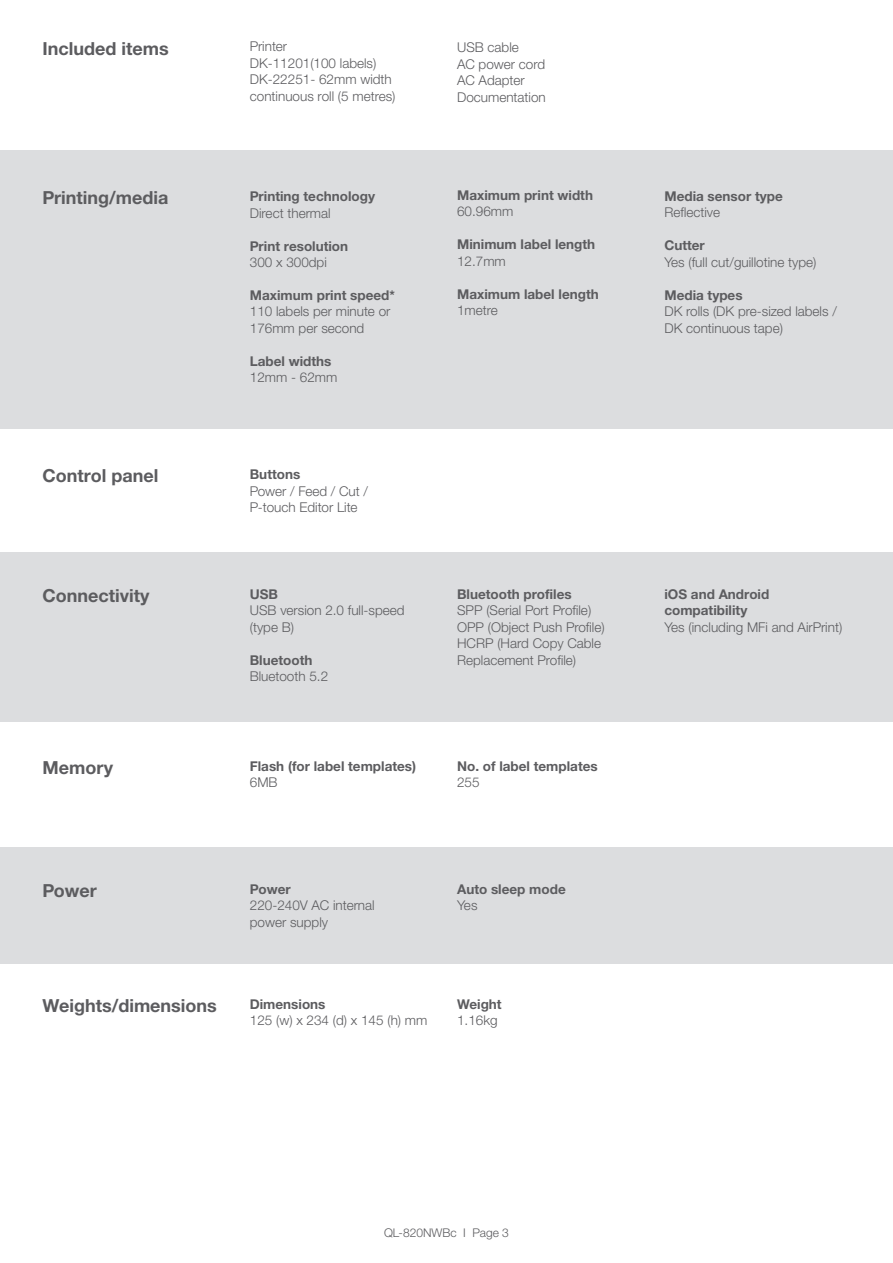
<style>
.page{position:relative;width:893px;height:1263px;background:#fff}
.page>*{position:absolute;margin:0;border:0;box-sizing:border-box;transform-origin:0 0}
.t1{font:700 18px "Helvetica Neue LTW1 G";color:#5c5c5f}
.t2{font:300 13.5px/16.5px "Helvetica Neue LTW1 G";color:#5c5c5f}
.t3{font:700 13.5px/16.5px "Helvetica Neue LTW1 G";color:#5c5c5f}
.t4{font:300 12px "Helvetica Neue LTW1 G";color:#5c5c5f}
</style>
<div class="page">
<div style="left:0;top:150px;width:893px;height:278px;background:#dcdddf"></div>
<div style="left:0;top:553px;width:893px;height:169px;background:#dcdddf"></div>
<div style="left:0;top:847px;width:893px;height:117px;background:#dcdddf"></div>
<h1 class="t1" style="left:43px;top:38px;width:128px">Included items</h1>
<p class="t2" style="left:250px;top:38px;width:147px">Printer<br>DK-11201(100 labels)<br>DK-22251- 62mm width continuous roll (5 metres)</p>
<p class="t2" style="left:457px;top:39px;width:90px">USB cable<br>AC power cord<br>AC Adapter<br>Documentation</p>
<h1 class="t1" style="left:43px;top:187px;width:127px">Printing/media</h1>
<p class="t3" style="left:250px;top:188px;width:127px">Printing technology</p>
<p class="t2" style="left:250px;top:204px;width:82px">Direct thermal</p>
<p class="t3" style="left:250px;top:237px;width:100px">Print resolution</p>
<p class="t2" style="left:250px;top:254px;width:79px">300 x 300dpi</p>
<p class="t3" style="left:250px;top:287px;width:147px">Maximum print speed*</p>
<p class="t2" style="left:250px;top:303px;width:142px">110 labels per minute or<br>176mm per second</p>
<p class="t3" style="left:250px;top:353px;width:83px">Label widths</p>
<p class="t2" style="left:250px;top:369px;width:89px">12mm - 62mm</p>
<h1 class="t1" style="left:43px;top:465px;width:117px">Control panel</h1>
<p class="t3" style="left:250px;top:466px;width:52px">Buttons</p>
<p class="t2" style="left:250px;top:483px;width:120px">Power / Feed / Cut /<br>P-touch Editor Lite</p>
<h1 class="t1" style="left:43px;top:585px;width:109px">Connectivity</h1>
<p class="t3" style="left:250px;top:586px;width:30px">USB</p>
<p class="t2" style="left:250px;top:602px;width:156px">USB version 2.0 full-speed (type B)</p>
<p class="t3" style="left:250px;top:652px;width:64px">Bluetooth</p>
<p class="t2" style="left:250px;top:668px;width:80px">Bluetooth 5.2</p>
<h1 class="t1" style="left:43px;top:756px;width:72px">Memory</h1>
<p class="t3" style="left:250px;top:758px;width:168px">Flash (for label templates)</p>
<p class="t2" style="left:250px;top:774px;width:29px">6MB</p>
<p class="t3" style="left:457px;top:187px;width:137px">Maximum print width</p>
<p class="t2" style="left:457px;top:203px;width:58px">60.96mm</p>
<p class="t3" style="left:457px;top:236px;width:140px">Minimum label length</p>
<p class="t2" style="left:457px;top:253px;width:50px">12.7mm</p>
<p class="t3" style="left:457px;top:286px;width:143px">Maximum label length</p>
<p class="t2" style="left:457px;top:302px;width:42px">1metre</p>
<p class="t3" style="left:457px;top:586px;width:116px">Bluetooth profiles</p>
<p class="t2" style="left:457px;top:602px;width:149px">SPP (Serial Port Profile)<br>OPP (Object Push Profile)<br>HCRP (Hard Copy Cable<br>Replacement Profile)</p>
<p class="t3" style="left:457px;top:758px;width:142px">No. of label templates</p>
<p class="t2" style="left:457px;top:774px;width:24px">255</p>
<h1 class="t1" style="left:43px;top:879px;width:56px">Power</h1>
<p class="t3" style="left:250px;top:880px;width:42px">Power</p>
<p class="t2" style="left:250px;top:897px;width:126px">220-240V AC internal power supply</p>
<h1 class="t1" style="left:43px;top:995px;width:176px">Weights/dimensions</h1>
<p class="t3" style="left:250px;top:996px;width:77px">Dimensions</p>
<p class="t2" style="left:250px;top:1012px;width:179px">125 (w) x 234 (d) x 145 (h) mm</p>
<p class="t3" style="left:457px;top:880px;width:110px">Auto sleep mode</p>
<p class="t2" style="left:457px;top:897px;width:22px">Yes</p>
<p class="t3" style="left:457px;top:996px;width:46px">Weight</p>
<p class="t2" style="left:457px;top:1012px;width:42px">1.16kg</p>
<p class="t3" style="left:664px;top:188px;width:120px">Media sensor type</p>
<p class="t2" style="left:664px;top:204px;width:57px">Reflective</p>
<p class="t3" style="left:664px;top:237px;width:42px">Cutter</p>
<p class="t2" style="left:664px;top:254px;width:154px">Yes (full cut/guillotine type)</p>
<p class="t3" style="left:664px;top:287px;width:80px">Media types</p>
<p class="t2" style="left:664px;top:303px;width:174px">DK rolls (DK pre-sized labels /<br>DK continuous tape)</p>
<p class="t3" style="left:664px;top:586px;width:106px">iOS and Android compatibility</p>
<p class="t2" style="left:664px;top:619px;width:179px">Yes (including MFi and AirPrint)</p>
<p class="t4" style="left:384px;top:1226px;width:126px">QL-820NWBc I Page 3</p>
</div>
